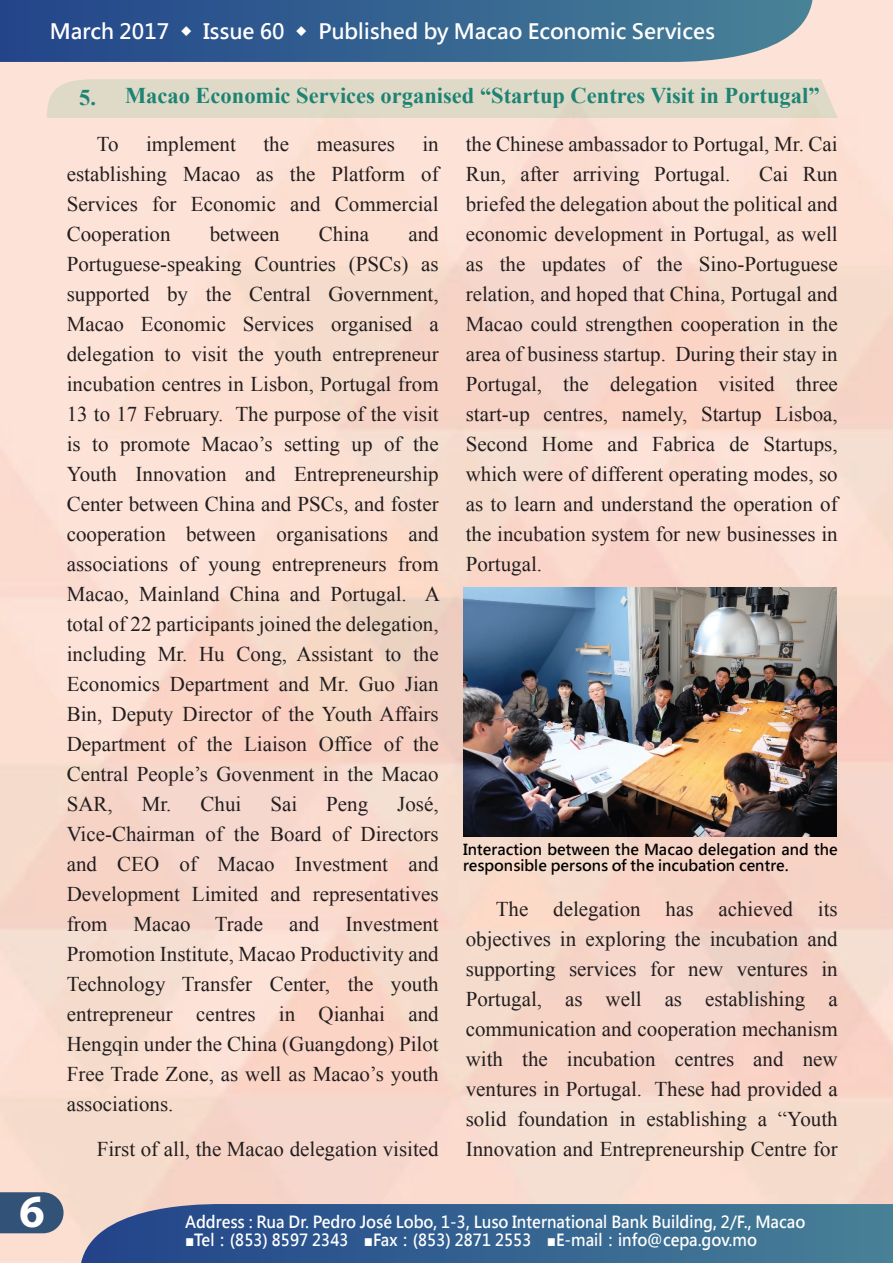
<style>
.page{position:relative;width:893px;height:1263px;background:#fff}
.page>*{position:absolute;margin:0;border:0;box-sizing:border-box;transform-origin:0 0}
.t1{font:700 46.35px "Myriad Pro";color:#fff}
.t2{font:700 22.5px "Times New Roman";color:#1e8373}
.t3{font:21px/30px "Times New Roman";color:#221e1f;text-align:justify}
.t4{font:700 21px "Microsoft Jheng Hei";color:#fff}
.t5{font:700 16.5px "Microsoft Jheng Hei";color:#fff;scale:.92 1}
.t6{font:700 15px/16.5px "Microsoft Jheng Hei";color:#000}
</style>
<div class="page">
<img style="left:0;top:0;width:893px;height:1263px">
<svg style="left:0;top:0;width:812px;height:62px;background:#3b6692"></svg>
<svg style="left:81px;top:1204px;width:812px;height:59px;background:#3b6692"></svg>
<svg style="left:0;top:1192px;width:64px;height:41px;background:#435d7e"></svg>
<div style="left:47px;top:79px;width:791px;height:39px;background:#dedac7"></div>
<img style="left:463px;top:587px;width:374px;height:249px">
<p class="t4" style="left:50px;top:18px;width:667px">March 2017 ◆ Issue 60 ◆ Published by Macao Economic Services</p>
<h1 class="t1" style="left:19px;top:1181px;width:27px">6</h1>
<p class="t2" style="left:79px;top:80px;width:742px">5. Macao Economic Services organised “Startup Centres Visit in Portugal”</p>
<p class="t3" style="left:97px;top:128px;width:23px">To</p>
<p class="t3" style="left:146px;top:128px;width:91px">implement</p>
<p class="t3" style="left:263px;top:128px;width:27px">the</p>
<p class="t3" style="left:317px;top:128px;width:80px">measures</p>
<p class="t3" style="left:67px;top:128px;width:374px;text-indent:356px">in establishing Macao as the Platform of Services for Economic and Commercial Cooperation</p>
<p class="t3" style="left:466px;top:128px;width:373px">the Chinese ambassador to Portugal, Mr. Cai<br>Run, after arriving Portugal.</p>
<p class="t3" style="left:466px;top:158px;width:373px;text-indent:293px">Cai Run briefed the delegation about the political and economic development in Portugal, as well as the updates of the Sino-Portuguese relation, and hoped that China, Portugal and Macao could strengthen cooperation in the area of business startup. During their stay in Portugal, the delegation visited three start-up centres, namely, Startup Lisboa, Second Home and Fabrica de Startups, which were of different operating modes, so as to learn and understand the operation of the incubation system for new businesses in Portugal.</p>
<p class="t3" style="left:67px;top:218px;width:375px;text-indent:342px">and Portuguese-speaking Countries (PSCs) as supported by the Central Government, Macao Economic Services organised a delegation to visit the youth entrepreneur incubation centres in Lisbon, Portugal from 13 to 17 February. The purpose of the visit is to promote Macao’s setting up of the Youth Innovation and Entrepreneurship Center between China and PSCs, and foster cooperation between organisations and associations of young entrepreneurs from Macao, Mainland China and Portugal. A total of 22 participants joined the delegation, including Mr. Hu Cong, Assistant to the Economics Department and Mr. Guo Jian Bin, Deputy Director of the Youth Affairs Department of the Liaison Office of the Central People’s Govenment in the Macao SAR,</p>
<p class="t3" style="left:210px;top:218px;width:71px">between</p>
<p class="t3" style="left:319px;top:218px;width:52px">China</p>
<p class="t3" style="left:142px;top:788px;width:101px">Mr. Chui</p>
<p class="t3" style="left:270px;top:788px;width:28px">Sai</p>
<p class="t3" style="left:326px;top:788px;width:43px">Peng</p>
<p class="t3" style="left:67px;top:788px;width:373px;text-indent:331px">José, Vice-Chairman of the Board of Directors and CEO of Macao Investment and Development Limited and representatives from Macao Trade and Investment Promotion Institute, Macao Productivity and Technology Transfer Center, the youth entrepreneur centres in Qianhai and Hengqin under the China (Guangdong) Pilot Free Trade Zone, as well as Macao’s youth associations.</p>
<p class="t3" style="left:97px;top:1133px;width:343px">First of all, the Macao delegation visited</p>
<p class="t6" style="left:463px;top:841px;width:376px">Interaction between the Macao delegation and the responsible persons of the incubation centre.</p>
<p class="t3" style="left:466px;top:894px;width:374px;text-indent:30px">The delegation has achieved its objectives in exploring the incubation and supporting services for new ventures in Portugal, as well as establishing a communication and cooperation mechanism with the incubation centres and new ventures in Portugal. These had provided a solid foundation in establishing a “Youth Innovation and Entrepreneurship Centre for</p>
<p class="t5" style="left:185px;top:1211px;width:676px">Address : Rua Dr. Pedro José Lobo, 1-3, Luso International Bank Building, 2/F., Macao</p>
<p class="t5" style="left:185px;top:1229px;width:623px">■Tel：(853) 8597 2343　■Fax：(853) 2871 2553　■E-mail：info@cepa.gov.mo</p>
</div>
